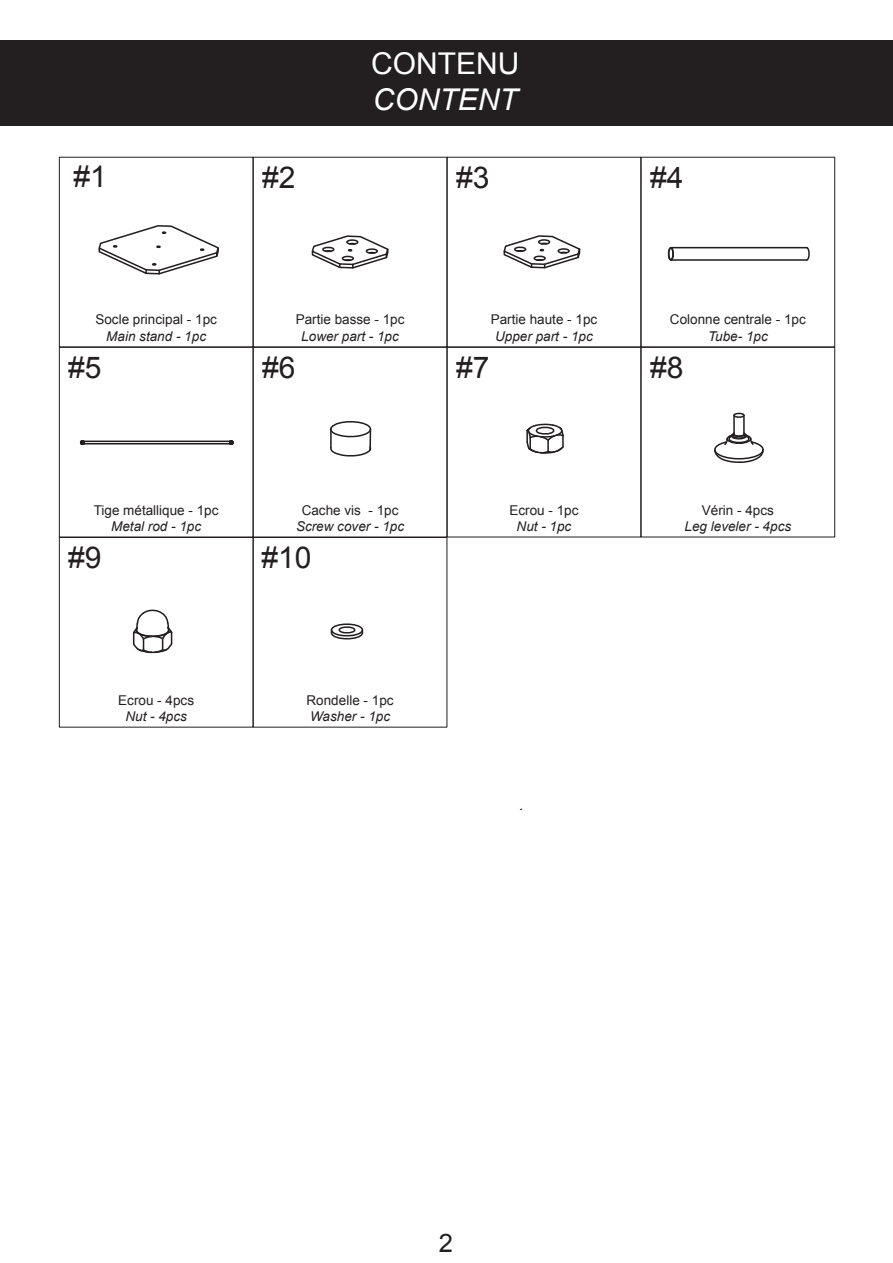
<style>
.page{position:relative;width:893px;height:1263px;background:#fff}
.page>*{position:absolute;margin:0;border:0;box-sizing:border-box;transform-origin:0 0}
.t1{font:30px "Arial";color:#231f20}
.t2{font:30px "Arial";color:#fff}
.t3{font:italic 30px "Arial";color:#fff}
.t4{font:25.5px "Arial";color:#231f20}
.t5{font:13.5px "Arial";color:#231f20}
.t6{font:italic 13.5px "Arial";color:#231f20}
</style>
<div class="page">
<div style="left:0;top:40px;width:893px;height:86px;background:#231f20"></div>
<div style="left:447px;top:157px;width:194px;height:190px;border:1px solid #231f20"></div>
<div style="left:59px;top:347px;width:194px;height:190px;border:1px solid #231f20"></div>
<div style="left:253px;top:347px;width:194px;height:190px;border:1px solid #231f20"></div>
<div style="left:447px;top:347px;width:194px;height:190px;border:1px solid #231f20"></div>
<div style="left:641px;top:347px;width:194px;height:190px;border:1px solid #231f20"></div>
<div style="left:59px;top:537px;width:194px;height:190px;border:1px solid #231f20"></div>
<div style="left:253px;top:537px;width:194px;height:190px;border:1px solid #231f20"></div>
<svg style="left:98px;top:225px;width:121px;height:50px"></svg>
<svg style="left:311px;top:235px;width:78px;height:34px"></svg>
<svg style="left:503px;top:235px;width:78px;height:34px"></svg>
<svg style="left:667px;top:246px;width:143px;height:15px"></svg>
<hr style="left:84px;top:441px;width:146px;height:1px;background:#231f20">
<hr style="left:84px;top:443px;width:146px;height:1px;background:#231f20">
<svg style="left:79px;top:440px;width:7px;height:5px"></svg>
<svg style="left:228px;top:440px;width:6px;height:5px"></svg>
<svg style="left:330px;top:447px;width:42px;height:10px"></svg>
<svg style="left:330px;top:421px;width:42px;height:17px"></svg>
<hr style="left:369px;top:429px;width:2px;height:21px;background:#231f20">
<hr style="left:330px;top:428px;width:2px;height:20px;background:#231f20">
<svg style="left:526px;top:423px;width:38px;height:31px"></svg>
<svg style="left:714px;top:412px;width:50px;height:51px"></svg>
<svg style="left:132px;top:609px;width:41px;height:45px"></svg>
<svg style="left:330px;top:623px;width:34px;height:17px"></svg>
<h1 class="t2" style="left:371px;top:44px;width:150px">CONTENU</h1>
<h1 class="t3" style="left:373px;top:80px;width:146px">CONTENT</h1>
<h1 class="t1" style="left:73px;top:157px;width:35px">#1</h1>
<h1 class="t1" style="left:262px;top:158px;width:35px">#2</h1>
<h1 class="t1" style="left:456px;top:158px;width:35px">#3</h1>
<h1 class="t1" style="left:650px;top:158px;width:35px">#4</h1>
<p class="t5" style="left:95px;top:311px;width:123px">Socle principal - 1pc</p>
<p class="t6" style="left:106px;top:327px;width:101px">Main stand - 1pc</p>
<p class="t5" style="left:296px;top:311px;width:110px">Partie basse - 1pc</p>
<p class="t6" style="left:301px;top:327px;width:99px">Lower part - 1pc</p>
<p class="t5" style="left:491px;top:311px;width:108px">Partie haute - 1pc</p>
<p class="t6" style="left:495px;top:327px;width:99px">Upper part - 1pc</p>
<p class="t5" style="left:670px;top:311px;width:137px">Colonne centrale - 1pc</p>
<p class="t6" style="left:708px;top:327px;width:61px">Tube- 1pc</p>
<h1 class="t1" style="left:68px;top:348px;width:35px">#5</h1>
<h1 class="t1" style="left:262px;top:348px;width:35px">#6</h1>
<h1 class="t1" style="left:456px;top:348px;width:35px">#7</h1>
<h1 class="t1" style="left:650px;top:348px;width:35px">#8</h1>
<p class="t5" style="left:94px;top:501px;width:126px">Tige métallique - 1pc</p>
<p class="t6" style="left:111px;top:517px;width:92px">Metal rod - 1pc</p>
<p class="t5" style="left:302px;top:501px;width:98px">Cache vis - 1pc</p>
<p class="t6" style="left:296px;top:517px;width:110px">Screw cover - 1pc</p>
<p class="t5" style="left:509px;top:501px;width:71px">Ecrou - 1pc</p>
<p class="t6" style="left:517px;top:517px;width:56px">Nut - 1pc</p>
<p class="t5" style="left:702px;top:501px;width:74px">Vérin - 4pcs</p>
<p class="t6" style="left:685px;top:517px;width:108px">Leg leveler - 4pcs</p>
<h1 class="t1" style="left:68px;top:538px;width:35px">#9</h1>
<h1 class="t1" style="left:261px;top:538px;width:52px">#10</h1>
<p class="t5" style="left:118px;top:691px;width:77px">Ecrou - 4pcs</p>
<p class="t6" style="left:125px;top:707px;width:63px">Nut - 4pcs</p>
<p class="t5" style="left:307px;top:691px;width:89px">Rondelle - 1pc</p>
<p class="t6" style="left:310px;top:707px;width:82px">Washer - 1pc</p>
<h2 class="t4" style="left:439px;top:1226px;width:16px">2</h2>
</div>
